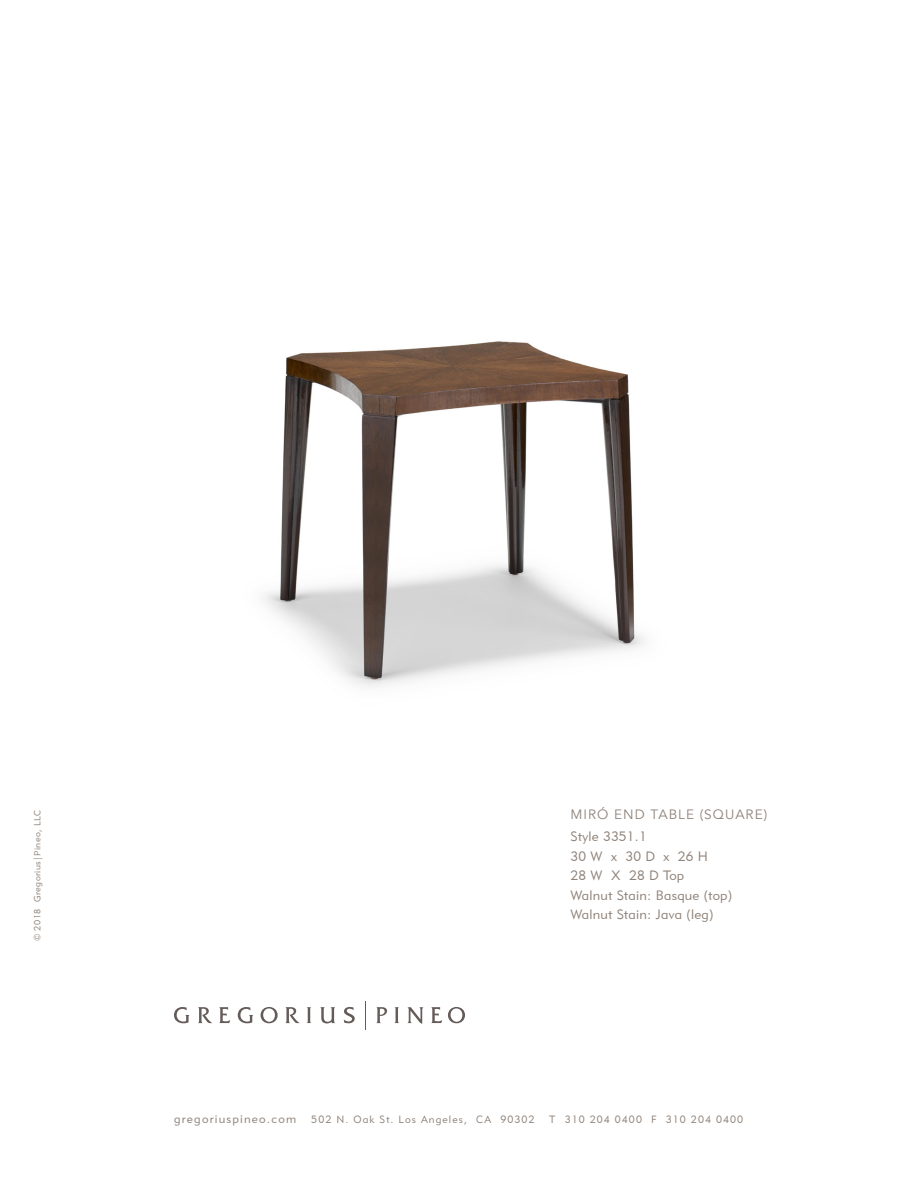
<style>
.page{position:relative;width:918px;height:1188px;background:#fff}
.page>*{position:absolute;margin:0;border:0;box-sizing:border-box;transform-origin:0 0}
.t1{font:13.5px "Geometric 415 BT Lite A";letter-spacing:.02em;color:#8f8279}
.t2{font:13.5px "Avenir";letter-spacing:.075em;color:#8f8279}
.t3{font:12px "Geometric 415 BT Lite A";letter-spacing:.1em;color:#8f8279}
.t4{font:10.5px "Geometric 415 BT Lite A";letter-spacing:.1em;color:#8f8279}
.t5{font:9px "Geometric 415 BT Lite A";letter-spacing:.05em;color:#8f8279}
</style>
<div class="page">
<svg style="left:174px;top:1007px;width:15px;height:16px"></svg>
<svg style="left:238px;top:1007px;width:15px;height:16px"></svg>
<svg style="left:261px;top:1007px;width:17px;height:16px"></svg>
<svg style="left:448px;top:1007px;width:17px;height:16px"></svg>
<svg style="left:307px;top:1007px;width:4px;height:16px"></svg>
<svg style="left:395px;top:1007px;width:4px;height:16px"></svg>
<svg style="left:344px;top:1007px;width:11px;height:16px"></svg>
<svg style="left:198px;top:1007px;width:14px;height:16px"></svg>
<svg style="left:285px;top:1007px;width:15px;height:16px"></svg>
<svg style="left:376px;top:1007px;width:11px;height:16px"></svg>
<svg style="left:219px;top:1007px;width:11px;height:16px"></svg>
<svg style="left:431px;top:1007px;width:11px;height:16px"></svg>
<svg style="left:320px;top:1007px;width:15px;height:16px"></svg>
<svg style="left:407px;top:1007px;width:16px;height:17px"></svg>
<svg style="left:365px;top:1001px;width:1px;height:28px"></svg>
<img style="left:263px;top:341px;width:381px;height:346px">
<p class="t5" style="left:32px;top:941px;width:133px;rotate:-90deg">© 2018 Gregorius|Pineo, LLC</p>
<p class="t2" style="left:571px;top:806px;width:198px">MIRÓ END TABLE (SQUARE)</p>
<p class="t1" style="left:571px;top:828px;width:78px">Style 3351.1</p>
<p class="t1" style="left:571px;top:848px;width:139px">30 W x 30 D x 26 H</p>
<p class="t1" style="left:571px;top:867px;width:115px">28 W X 28 D Top</p>
<p class="t1" style="left:571px;top:887px;width:163px">Walnut Stain: Basque (top)</p>
<p class="t1" style="left:571px;top:906px;width:144px">Walnut Stain: Java (leg)</p>
<p class="t3" style="left:174px;top:1112px;width:124px">gregoriuspineo.com</p>
<p class="t4" style="left:311px;top:1113px;width:433px">502 N. Oak St. Los Angeles, CA 90302 T 310 204 0400 F 310 204 0400</p>
</div>
